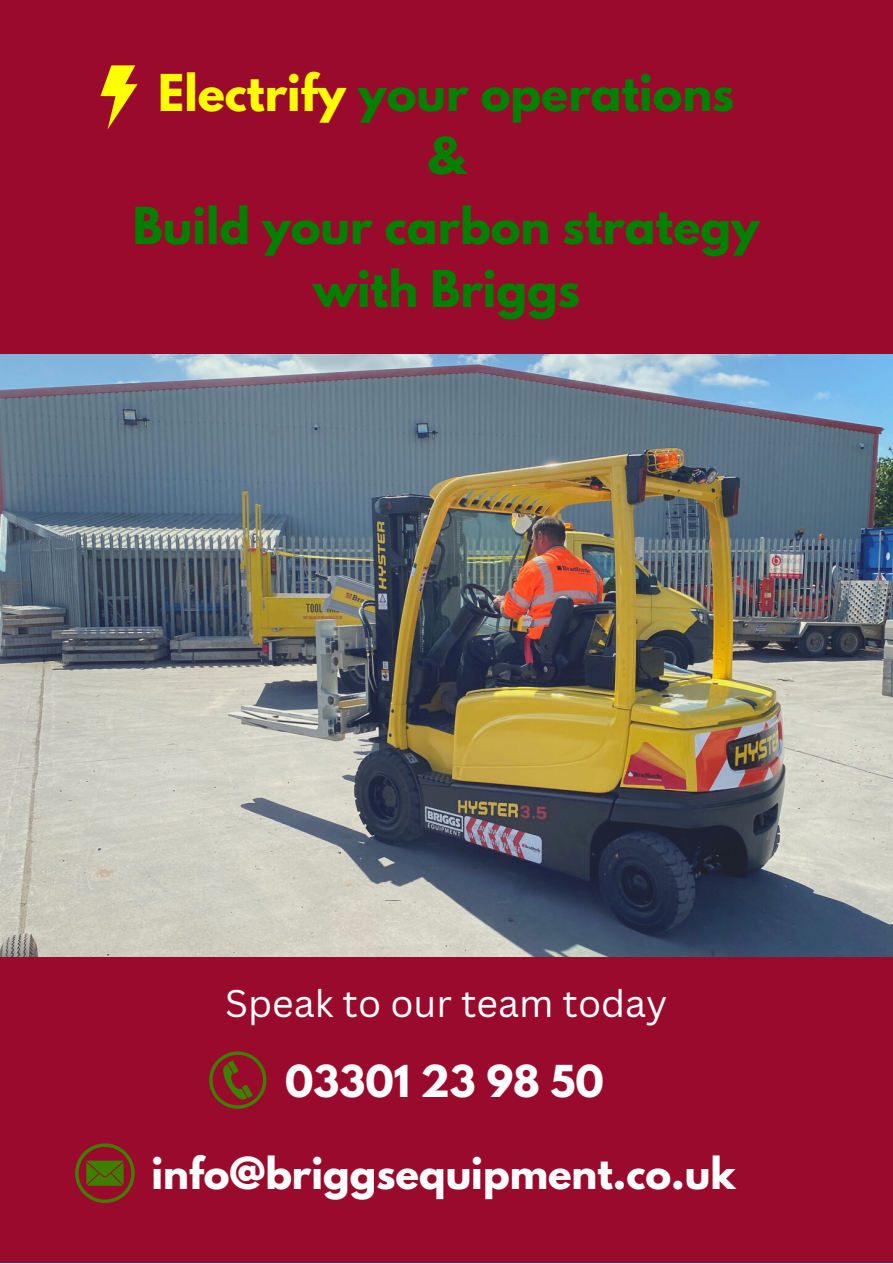
<style>
.page{position:relative;width:893px;height:1264px;background:#fff}
.page>*{position:absolute;margin:0;border:0;box-sizing:border-box;transform-origin:0 0}
.t1{font:700 45px/63px "League Spartan";color:#008000;text-align:center}
.t2{font:700 39px "League Spartan";color:#fff}
.t3{font:37.5px "Canva Sans";color:#fff}
.s1{color:#ff0}
</style>
<div class="page">
<img style="left:0;top:354px;width:892px;height:602px">
<div style="left:0;top:0;width:892px;height:354px;background:#9a0a2d"></div>
<div style="left:0;top:957px;width:892px;height:305px;background:#9a0a2d"></div>
<svg style="left:209px;top:1051px;width:57px;height:57px"></svg>
<svg style="left:75px;top:1143px;width:60px;height:59px"></svg>
<svg style="left:100px;top:65px;width:37px;height:64px"></svg>
<p class="t1" style="left:158px;top:67px;width:577px"><span class="s1">Electrify</span> your operations &amp;</p>
<p class="t1" style="left:133px;top:200px;width:628px">Build your carbon strategy with Briggs</p>
<p class="t3" style="left:225px;top:976px;width:443px">Speak to our team today</p>
<p class="t2" style="left:285px;top:1061px;width:320px">03301 23 98 50</p>
<p class="t2" style="left:151px;top:1153px;width:585px">info@briggsequipment.co.uk</p>
</div>
